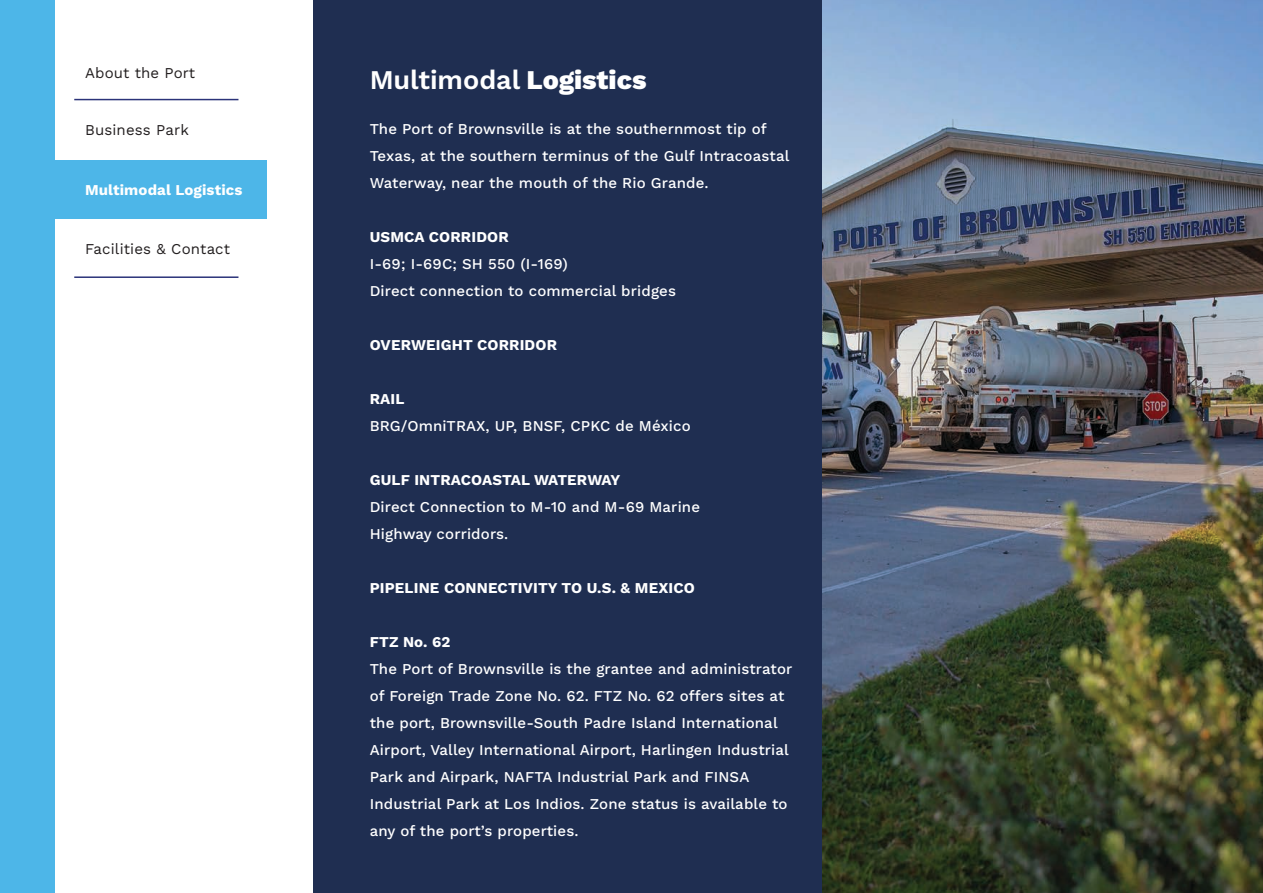
<style>
.page{position:relative;width:1263px;height:893px;background:#fff}
.page>*{position:absolute;margin:0;border:0;box-sizing:border-box;transform-origin:0 0}
.t1{font:600 27px "Work Sans";color:#fff}
.t2{font:500 15px/27px "Work Sans";letter-spacing:.01em;color:#fff}
.t3{font:700 15px "Work Sans";letter-spacing:.01em;color:#fff}
.t4{font:15px "Work Sans";letter-spacing:.01em;color:#231f20}
.s1{font-weight:800}
</style>
<div class="page">
<img style="left:822px;top:0;width:441px;height:893px">
<div style="left:194px;top:0;width:628px;height:893px;background:#1f2e51"></div>
<div style="left:0;top:0;width:312px;height:893px;background:#fff"></div>
<div style="left:0;top:0;width:54px;height:893px;background:#4db6e8"></div>
<div style="left:48px;top:160px;width:219px;height:59px;background:#4db6e8"></div>
<hr style="left:74px;top:99px;width:164px;height:1px;background:#2b3379">
<hr style="left:74px;top:276px;width:164px;height:2px;background:#2b3379">
<p class="t4" style="left:85px;top:62px;width:111px">About the Port</p>
<h1 class="t1" style="left:370px;top:60px;width:278px">Multimodal <span class="s1">Logistics</span></h1>
<p class="t4" style="left:85px;top:118px;width:105px">Business Park</p>
<p class="t2" style="left:370px;top:114px;width:421px">The Port of Brownsville is at the southernmost tip of<br>Texas, at the southern terminus of the Gulf Intracoastal<br>Waterway, near the mouth of the Rio Grande.</p>
<p class="t3" style="left:85px;top:179px;width:159px">Multimodal Logistics</p>
<p class="t4" style="left:85px;top:237px;width:147px">Facilities &amp; Contact</p>
<p class="t3" style="left:370px;top:225px;width:141px">USMCA CORRIDOR</p>
<p class="t2" style="left:370px;top:249px;width:308px">I-69; I-69C; SH 550 (I-169)<br>Direct connection to commercial bridges</p>
<p class="t3" style="left:370px;top:333px;width:189px">OVERWEIGHT CORRIDOR</p>
<p class="t3" style="left:370px;top:387px;width:36px">RAIL</p>
<p class="t2" style="left:370px;top:411px;width:323px">BRG/OmniTRAX, UP, BNSF, CPKC de México</p>
<p class="t3" style="left:370px;top:468px;width:252px">GULF INTRACOASTAL WATERWAY</p>
<p class="t2" style="left:370px;top:492px;width:332px">Direct Connection to M-10 and M-69 Marine<br>Highway corridors.</p>
<p class="t3" style="left:370px;top:576px;width:327px">PIPELINE CONNECTIVITY TO U.S. &amp; MEXICO</p>
<p class="t3" style="left:370px;top:630px;width:82px">FTZ No. 62</p>
<p class="t2" style="left:370px;top:654px;width:424px">The Port of Brownsville is the grantee and administrator of Foreign Trade Zone No. 62. FTZ No. 62 offers sites at the port, Brownsville-South Padre Island International Airport, Valley International Airport, Harlingen Industrial Park and Airpark, NAFTA Industrial Park and FINSA Industrial Park at Los Indios. Zone status is available to any of the port’s properties.</p>
</div>
